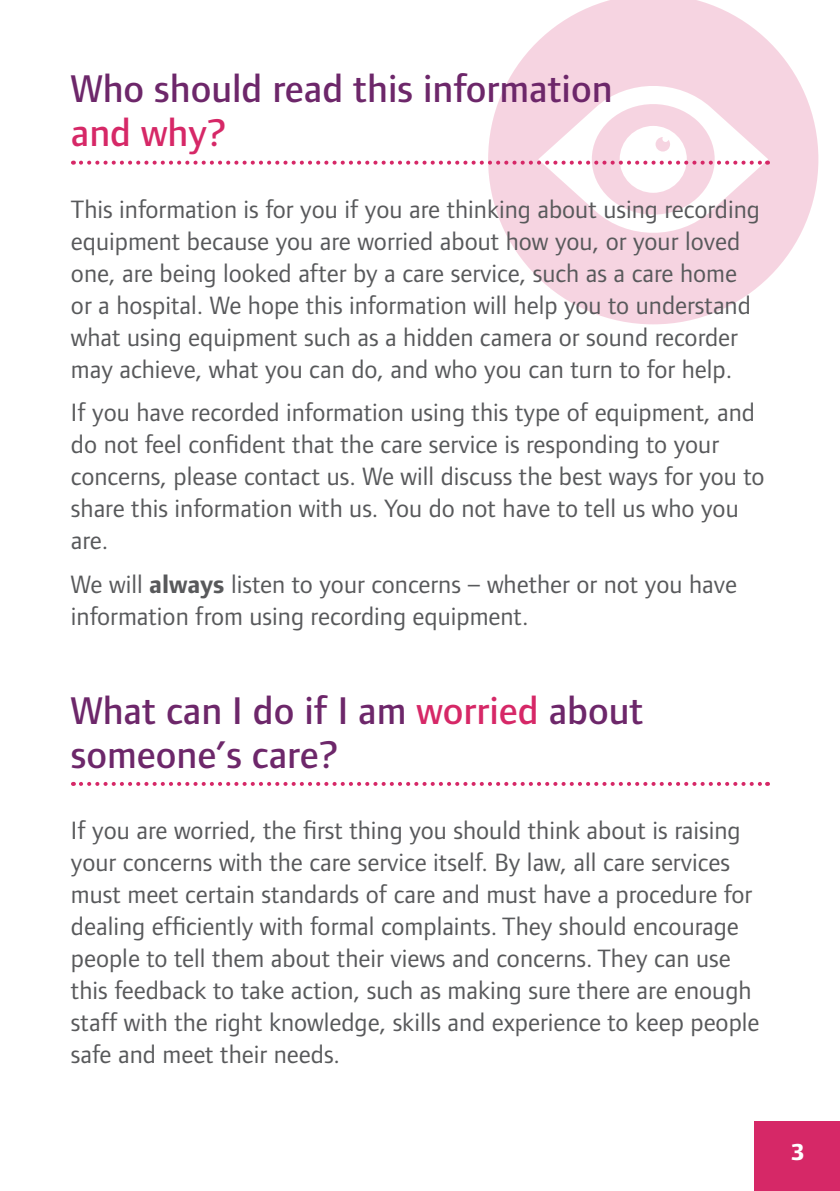
<style>
.page{position:relative;width:840px;height:1191px;background:#fff}
.page>*{position:absolute;margin:0;border:0;box-sizing:border-box;transform-origin:0 0}
.HeadA{font:500 40px/44px "Foundry Form Sans";color:#6d276a}
.Body{font:26px/32px "Foundry Form Sans";color:#58595b}
.t1{font:800 24px "Foundry Form Sans";color:#fff}
.s1{color:#d62867}
.s2{font-weight:700}
</style>
<div class="page">
<div style="left:754px;top:1121px;width:85px;height:70px;background:#d62867"></div>
<svg style="left:499px;top:0;width:318px;height:324px;fill:#f6d4e1"></svg>
<svg style="left:81px;top:99px;width:686px;height:121px"></svg>
<svg style="left:81px;top:782px;width:686px;height:4px"></svg>
<p class="HeadA" style="left:71px;top:67px;width:543px">Who should read this information <span class="s1">and why?</span></p>
<p class="Body" style="left:71px;top:193px;width:690px">This information is for you if you are thinking about using recording equipment because you are worried about how you, or your loved one, are being looked after by a care service, such as a care home or a hospital. We hope this information will help you to understand what using equipment such as a hidden camera or sound recorder may achieve, what you can do, and who you can turn to for help.</p>
<p class="Body" style="left:71px;top:396px;width:694px">If you have recorded information using this type of equipment, and do not feel confident that the care service is responding to your concerns, please contact us. We will discuss the best ways for you to share this information with us. You do not have to tell us who you are.</p>
<p class="Body" style="left:71px;top:568px;width:667px">We will <span class="s2">always</span> listen to your concerns – whether or not you have information from using recording equipment.</p>
<p class="HeadA" style="left:71px;top:688px;width:573px">What can I do if I am <span class="s1">worried</span> about someone’s care?</p>
<p class="Body" style="left:71px;top:814px;width:689px">If you are worried, the first thing you should think about is raising your concerns with the care service itself. By law, all care services must meet certain standards of care and must have a procedure for dealing efficiently with formal complaints. They should encourage people to tell them about their views and concerns. They can use this feedback to take action, such as making sure there are enough staff with the right knowledge, skills and experience to keep people safe and meet their needs.</p>
<p class="t1" style="left:790px;top:1138px;width:15px">3</p>
</div>
